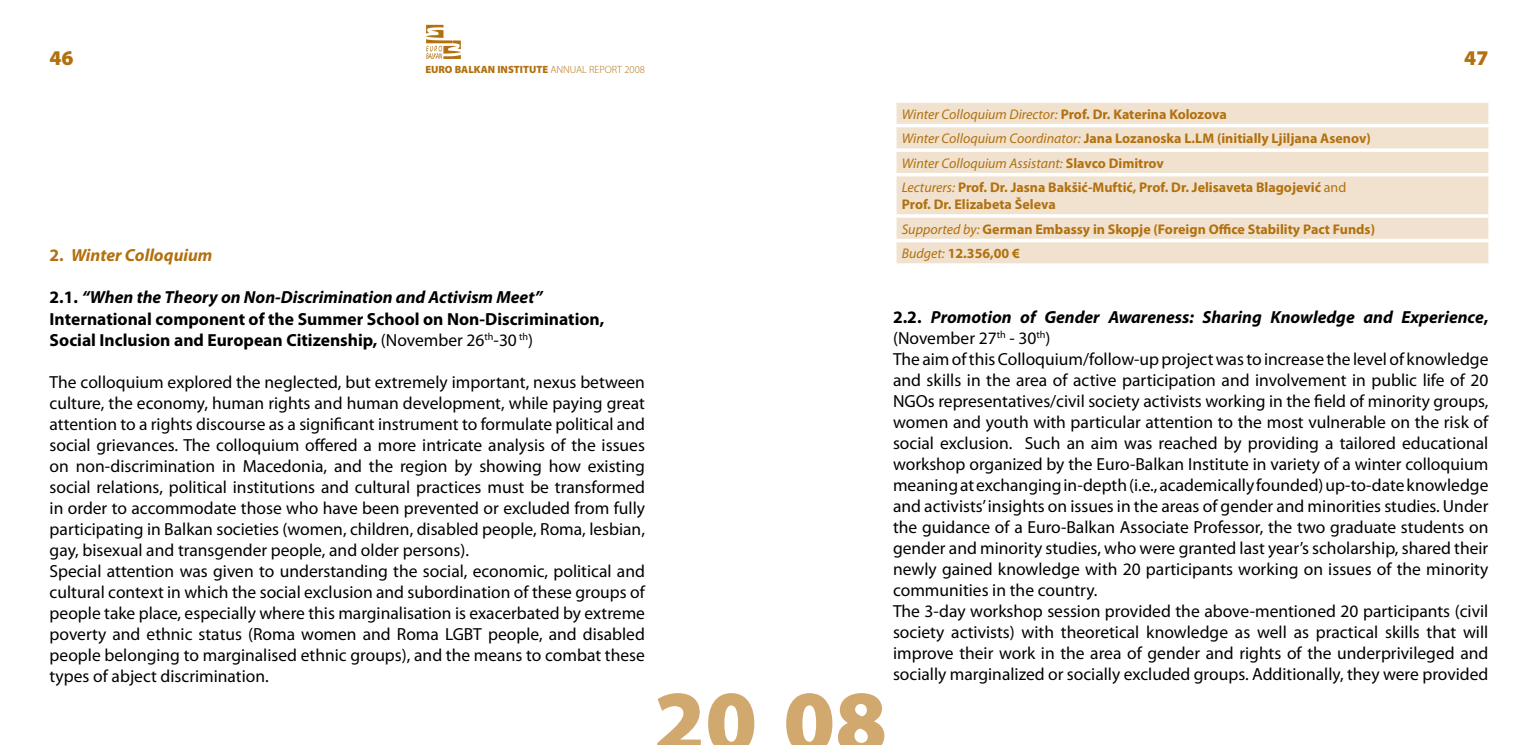
<style>
.page{position:relative;width:1538px;height:745px;background:#fff}
.page>*{position:absolute;margin:0;border:0;box-sizing:border-box;transform-origin:0 0}
.t1{font:900 21px "Myriad Pro";color:#b2700e}
.t2{font:17.5px/21px "Myriad Pro";color:#000}
.t3{font:700 17.5px/21px "Myriad Pro";color:#000}
.t4{font:italic 700 17.5px "Myriad Pro";color:#b2700e}
.t5{font:700 14px/24.5px "Myriad Pro";color:#b2700e}
.t6{font:900 10.5px "Myriad Pro";color:#b2700e}
.s1{font-weight:300}
.s2{font-style:normal}
.s3{font-style:italic}
.s4{font-weight:400}
.s5{font-weight:400;font-style:italic}
.s6{font-weight:700}
.s7{font-weight:700;font-style:italic}
</style>
<div class="page">
<svg style="left:426px;top:25px;width:35px;height:34px"></svg>
<svg style="left:657px;top:693px;width:97px;height:51px"></svg>
<svg style="left:786px;top:693px;width:98px;height:51px"></svg>
<div style="left:896px;top:103px;width:592px;height:160px;background:#f0e2cf"></div>
<svg style="left:1488px;top:103px;width:1px;height:21px"></svg>
<hr style="left:893px;top:124px;width:599px;height:3px;background:#fff">
<svg style="left:1488px;top:127px;width:2px;height:21px"></svg>
<svg style="left:895px;top:148px;width:595px;height:4px"></svg>
<svg style="left:1488px;top:152px;width:1px;height:21px"></svg>
<hr style="left:893px;top:173px;width:599px;height:3px;background:#fff">
<svg style="left:1488px;top:176px;width:2px;height:38px"></svg>
<svg style="left:896px;top:214px;width:593px;height:4px"></svg>
<svg style="left:1488px;top:218px;width:1px;height:21px"></svg>
<hr style="left:893px;top:239px;width:599px;height:3px;background:#fff">
<svg style="left:1488px;top:242px;width:2px;height:21px"></svg>
<svg style="left:895px;top:263px;width:595px;height:1px"></svg>
<p class="t1" style="left:50px;top:44px;width:26px">46</p>
<p class="t1" style="left:1464px;top:44px;width:26px">47</p>
<p class="t6" style="left:425px;top:63px;width:221px">EURO BALKAN INSTITUTE <span class="s1">ANNUAL REPORT 2008</span></p>
<p class="t4" style="left:50px;top:244px;width:164px"><span class="s2">2.</span> Winter Colloquium</p>
<p class="t3" style="left:50px;top:286px;width:556px">2.1. <span class="s3">“When the Theory on Non-Discrimination and Activism Meet”<br></span>International component of the Summer School on Non-Discrimination,<br>Social Inclusion and European Citizenship, <span class="s4">(November 26</span><sup>th</sup><span class="s4">-30</span> <sup>th</sup><span class="s4">)</span></p>
<p class="t2" style="left:50px;top:370px;width:597px">The colloquium explored the neglected, but extremely important, nexus between culture, the economy, human rights and human development, while paying great attention to a rights discourse as a significant instrument to formulate political and social grievances. The colloquium offered a more intricate analysis of the issues on non-discrimination in Macedonia, and the region by showing how existing social relations, political institutions and cultural practices must be transformed in order to accommodate those who have been prevented or excluded from fully participating in Balkan societies (women, children, disabled people, Roma, lesbian, gay, bisexual and transgender people, and older persons).<br>Special attention was given to understanding the social, economic, political and cultural context in which the social exclusion and subordination of these groups of people take place, especially where this marginalisation is exacerbated by extreme poverty and ethnic status (Roma women and Roma LGBT people, and disabled people belonging to marginalised ethnic groups), and the means to combat these types of abject discrimination.</p>
<p class="t5" style="left:902px;top:101px;width:471px"><span class="s5">Winter Colloquium Director:</span> Prof. Dr. Katerina Kolozova<br><span class="s5">Winter Colloquium Coordinator:</span> Jana Lozanoska L.LM (initially Ljiljana Asenov)<br><span class="s5">Winter Colloquium Assistant:</span> Slavco Dimitrov<br><span class="s5">Lecturers:</span> Prof. Dr. Jasna Bakšić-Muftić, Prof. Dr. Jelisaveta Blagojević <span class="s4">and</span></p>
<p class="t5" style="left:902px;top:191px;width:475px">Prof. Dr. Elizabeta Šeleva<br><span class="s5">Supported by:</span> German Embassy in Skopje (Foreign Office Stability Pact Funds)<br><span class="s5">Budget:</span> 12.356,00 €</p>
<p class="t2" style="left:893px;top:306px;width:597px"><span class="s6">2.2.</span> <span class="s7">Promotion of Gender Awareness: Sharing Knowledge and Experience</span><span class="s6">, </span>(November 27<sup>th</sup> - 30<sup>th</sup>)<br>The aim of this Colloquium/follow-up project was to increase the level of knowledge and skills in the area of active participation and involvement in public life of 20<br>NGOs representatives/civil society activists working in the field of minority groups, women and youth with particular attention to the most vulnerable on the risk of social exclusion. Such an aim was reached by providing a tailored educational workshop organized by the Euro-Balkan Institute in variety of a winter colloquium meaning at exchanging in-depth (i.e., academically founded) up-to-date knowledge and activists’ insights on issues in the areas of gender and minorities studies. Under the guidance of a Euro-Balkan Associate Professor, the two graduate students on gender and minority studies, who were granted last year’s scholarship, shared their newly gained knowledge with 20 participants working on issues of the minority communities in the country.<br>The 3-day workshop session provided the above-mentioned 20 participants (civil society activists) with theoretical knowledge as well as practical skills that will improve their work in the area of gender and rights of the underprivileged and socially marginalized or socially excluded groups. Additionally, they were provided</p>
</div>
